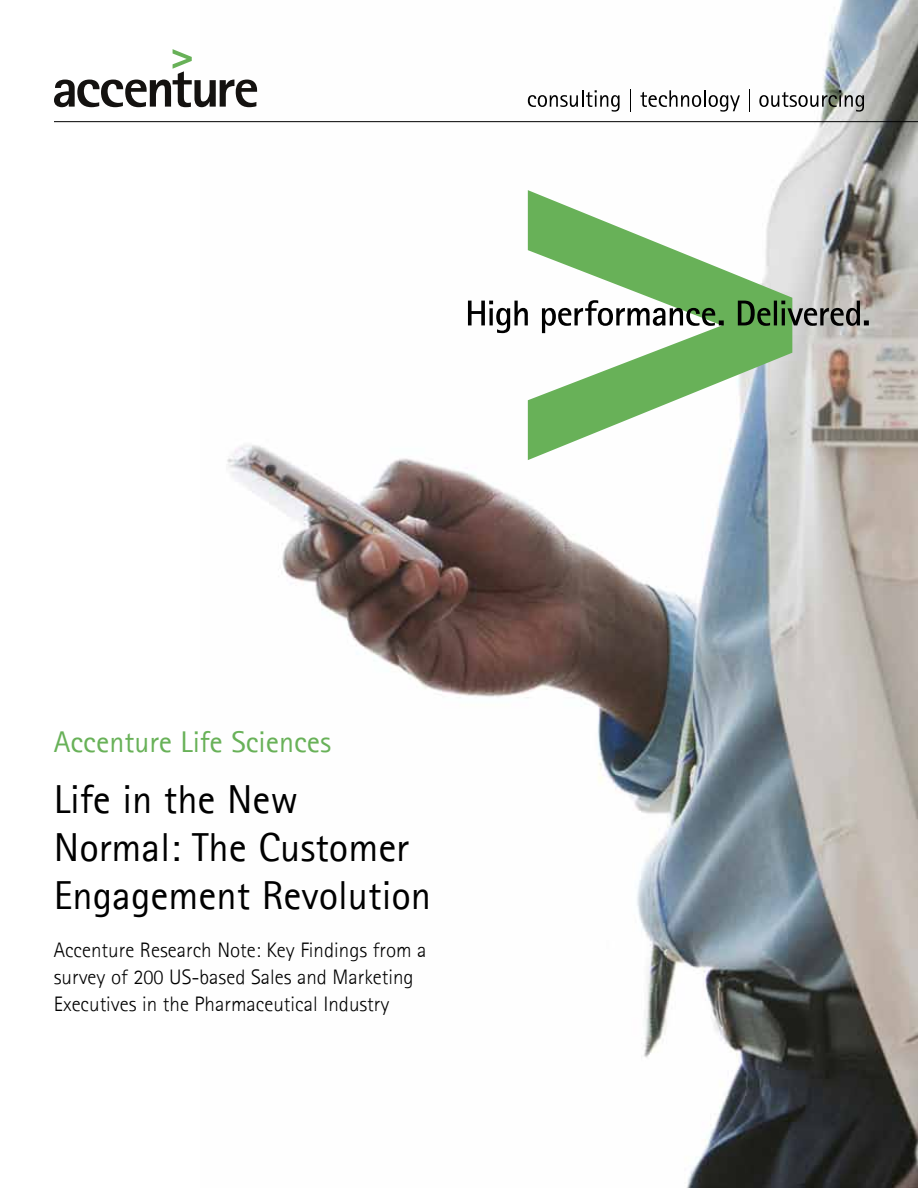
<style>
.page{position:relative;width:918px;height:1188px;background:#fff}
.page>*{position:absolute;margin:0;border:0;box-sizing:border-box;transform-origin:0 0}
.t1{font:40.5px/48px "Agfa Rotis Sans Serif";color:#000}
.t2{font:30px "Agfa Rotis Sans Serif";color:#68b158}
.t3{font:300 21px/27px "Agfa Rotis Sans Serif";color:#000}
</style>
<div class="page">
<img style="left:200px;top:0;width:718px;height:1188px">
<hr style="left:54px;top:121px;width:864px;height:1px;background:#000">
<svg style="left:528px;top:90px;width:92px;height:22px"></svg>
<svg style="left:630px;top:89px;width:1px;height:23px"></svg>
<svg style="left:640px;top:90px;width:100px;height:22px"></svg>
<svg style="left:749px;top:89px;width:1px;height:23px"></svg>
<svg style="left:759px;top:90px;width:105px;height:22px"></svg>
<svg style="left:54px;top:49px;width:203px;height:58px"></svg>
<svg style="left:528px;top:190px;width:264px;height:270px"></svg>
<svg style="left:468px;top:300px;width:401px;height:33px"></svg>
<h2 class="t2" style="left:54px;top:724px;width:279px">Accenture Life Sciences</h2>
<h1 class="t1" style="left:54px;top:775px;width:379px">Life in the New<br>Normal: The Customer<br>Engagement Revolution</h1>
<p class="t3" style="left:54px;top:936px;width:374px">Accenture Research Note: Key Findings from a survey of 200 US-based Sales and Marketing<br>Executives in the Pharmaceutical Industry</p>
</div>
